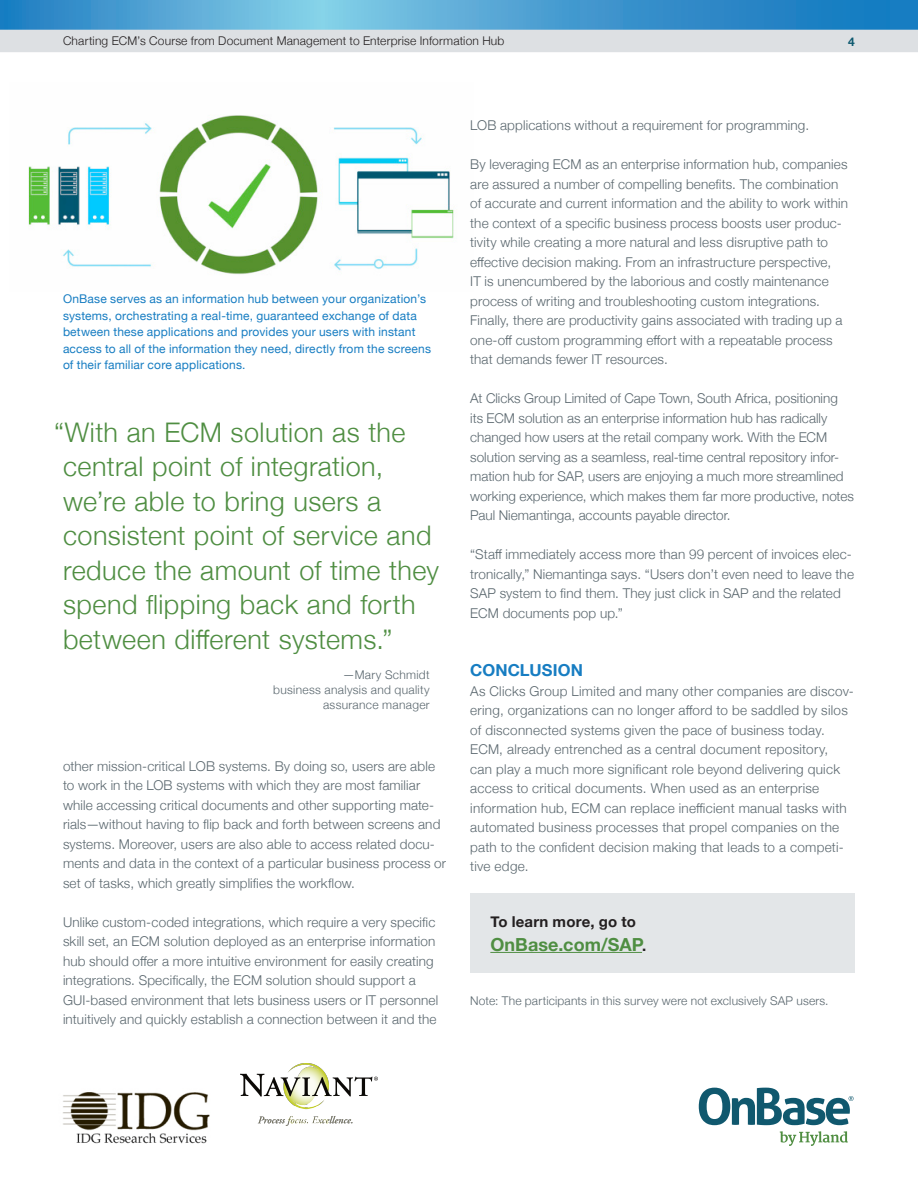
<style>
.page{position:relative;width:918px;height:1188px;background:#fff}
.page>*{position:absolute;margin:0;border:0;box-sizing:border-box;transform-origin:0 0}
.t1{font:300 27px/34.5px "Helvetica Neue";letter-spacing:.015em;color:#4f8e42}
.t2{font:700 18px "Helvetica Neue";letter-spacing:.005em;color:#4f8e42}
.t3{font:700 16.5px "Helvetica Neue";letter-spacing:.005em;color:#177dc2}
.t4{font:700 15px "Helvetica Neue";letter-spacing:.01em;color:#231f20}
.t5{font:300 13.5px/19.5px "Helvetica Neue";letter-spacing:.01em;color:#5a676e}
.t6{font:12px/16.5px "Helvetica Neue";letter-spacing:.015em;color:#177dc2}
.t7{font:300 12px/15px "Helvetica Neue";letter-spacing:.02em;color:#5a676e;text-align:right}
.t8{font:300 12px "Helvetica Neue";letter-spacing:.015em;color:#231f20}
.t9{font:700 12px "Helvetica Neue";color:#0d596f}
.s1{font-size:15px;color:#231f20}
</style>
<div class="page">
<img style="left:28px;top:115px;width:426px;height:160px">
<svg style="left:0;top:0;width:918px;height:30px;background:#499ed1"></svg>
<div style="left:0;top:30px;width:918px;height:22px;background:#dde0e3"></div>
<div style="left:470px;top:893px;width:385px;height:80px;background:#e3e6e8"></div>
<hr style="left:490px;top:952px;width:152px;height:1px;background:#4f8e42">
<svg style="left:780px;top:1131px;width:68px;height:15px"></svg>
<svg style="left:699px;top:1088px;width:155px;height:37px"></svg>
<img style="left:63px;top:1092px;width:147px;height:52px">
<img style="left:241px;top:1064px;width:137px;height:62px">
<p class="t8" style="left:63px;top:31px;width:443px">Charting ECM’s Course from Document Management to Enterprise Information Hub</p>
<p class="t9" style="left:848px;top:32px;width:8px">4</p>
<p class="t6" style="left:63px;top:291px;width:370px">OnBase serves as an information hub between your organization’s systems, orchestrating a real-time, guaranteed exchange of data between these applications and provides your users with instant access to all of the information they need, directly from the screens of their familiar core applications.</p>
<h1 class="t1" style="left:63px;top:413px;width:378px;text-indent:-9px">“With an ECM solution as the central point of integration, we’re able to bring users a consistent point of service and reduce the amount of time they spend flipping back and forth between different systems.”</h1>
<p class="t7" style="left:273px;top:666px;width:158px">—Mary Schmidt<br>business analysis and quality assurance manager</p>
<p class="t5" style="left:63px;top:755px;width:385px">other mission-critical LOB systems. By doing so, users are able to work in the LOB systems with which they are most familiar while accessing critical documents and other supporting mate&shy;rials—without having to flip back and forth between screens and systems. Moreover, users are also able to access related docu&shy;ments and data in the context of a particular business process or set of tasks, which greatly simplifies the workflow.</p>
<p class="t5" style="left:63px;top:911px;width:377px">Unlike custom-coded integrations, which require a very specific skill set, an ECM solution deployed as an enterprise information hub should offer a more intuitive environment for easily creating integrations. Specifically, the ECM solution should support a GUI-based environment that lets business users or IT personnel intuitively and quickly establish a connection between it and the</p>
<p class="t5" style="left:470px;top:115px;width:340px">LOB applications without a requirement for programming.</p>
<p class="t5" style="left:470px;top:154px;width:379px">By leveraging ECM as an enterprise information hub, companies are assured a number of compelling benefits. The combination of accurate and current information and the ability to work within the context of a specific business process boosts user produc&shy;tivity while creating a more natural and less disruptive path to effective decision making. From an infrastructure perspective,<br>IT is unencumbered by the laborious and costly maintenance process of writing and troubleshooting custom integrations.<br>Finally, there are productivity gains associated with trading up a one-off custom programming effort with a repeatable process that demands fewer IT resources.</p>
<p class="t5" style="left:470px;top:388px;width:385px">At Clicks Group Limited of Cape Town, South Africa, positioning its ECM solution as an enterprise information hub has radically changed how users at the retail company work. With the ECM solution serving as a seamless, real-time central repository infor&shy;mation hub for SAP, users are enjoying a much more streamlined working experience, which makes them far more productive, notes Paul Niemantinga, accounts payable director.</p>
<p class="t5" style="left:470px;top:544px;width:385px">“Staff immediately access more than 99 percent of invoices elec&shy;tronically,” Niemantinga says. “Users don’t even need to leave the SAP system to find them. They just click in SAP and the related ECM documents pop up.”</p>
<p class="t3" style="left:470px;top:657px;width:114px">CONCLUSION</p>
<p class="t5" style="left:470px;top:680px;width:385px">As Clicks Group Limited and many other companies are discov&shy;ering, organizations can no longer afford to be saddled by silos of disconnected systems given the pace of business today.<br>ECM, already entrenched as a central document repository,<br>can play a much more significant role beyond delivering quick access to critical documents. When used as an enterprise information hub, ECM can replace inefficient manual tasks with automated business processes that propel companies on the path to the confident decision making that leads to a competi&shy;tive edge.</p>
<p class="t4" style="left:490px;top:910px;width:147px">To learn more, go to</p>
<h2 class="t2" style="left:490px;top:930px;width:157px">OnBase.com/SAP<span class="s1">.</span></h2>
<p class="t7" style="left:470px;top:992px;width:360px">Note: The participants in this survey were not exclusively SAP users.</p>
</div>
